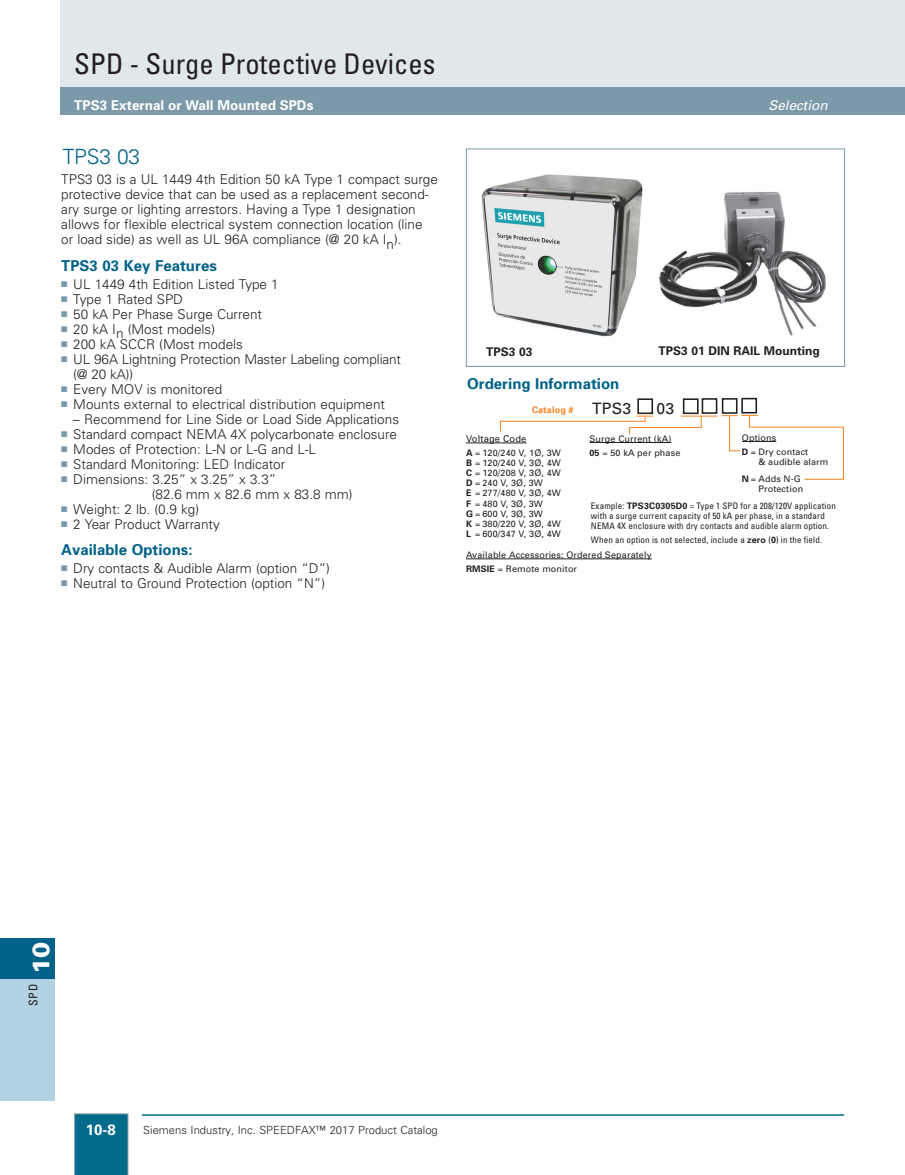
<style>
.page{position:relative;width:905px;height:1175px;background:#fff}
.page>*{position:absolute;margin:0;border:0;box-sizing:border-box;transform-origin:0 0}
.t1{font:condensed 28.5px "Univers";color:#231f20}
.t2{font:900 24px "Univers";color:#fff}
.t3{font:300 21px "Univers";letter-spacing:-.01em;color:#006288}
.t4{font:15.75px "Univers";color:#231f20}
.t5{font:700 15px "Univers";color:#006288}
.t6{font:700 15px "Univers";color:#fff}
.t7{font:300 13.5px/15px "Univers";color:#231f20}
.t8{font:700 13.5px "Univers";color:#fff}
.t9{font:italic 13.5px "Univers";color:#fff}
.t10{font:700 12px "Univers";color:#231f20}
.t11{font:condensed 12px "Univers";color:#231f20}
.t12{font:300 11.25px "Univers";color:#231f20}
.t13{font:9.45px "Univers";letter-spacing:.015em;color:#231f20}
.t14{font:9px/10.2px "Univers";letter-spacing:.015em;color:#231f20}
.t15{font:condensed 9px/10.2px "Univers";letter-spacing:.015em;color:#231f20}
.t16{font:700 9px "Univers";letter-spacing:.015em;color:#f58520}
.s1{color:#7b99a9}
.s2{font-weight:400;font-size:15.75px;color:#231f20}
.s3{font-weight:700}
.s4{font-weight:700;font-stretch:normal}
</style>
<div class="page">
<div style="left:61px;top:0;width:843px;height:115px;background:#e0e8ec"></div>
<div style="left:61px;top:88px;width:843px;height:27px;background:#7b99a9"></div>
<svg style="left:74px;top:1113px;width:54px;height:61px;background:#076e8d"></svg>
<hr style="left:142px;top:1114px;width:702px;height:1px;background:#006b8b">
<div style="left:0;top:977px;width:54px;height:123px;background:#b3d3e3"></div>
<div style="left:0;top:938px;width:54px;height:40px;background:#006288"></div>
<div style="left:701px;top:398px;width:16px;height:16px;border:2px solid #231f20"></div>
<div style="left:721px;top:398px;width:16px;height:16px;border:2px solid #231f20"></div>
<div style="left:741px;top:398px;width:16px;height:15px;border:2px solid #231f20"></div>
<hr style="left:589px;top:442px;width:82px;height:1px;background:#231f20">
<svg style="left:499px;top:415px;width:203px;height:20px"></svg>
<hr style="left:466px;top:442px;width:60px;height:1px;background:#231f20">
<hr style="left:466px;top:558px;width:185px;height:1px;background:#231f20">
<hr style="left:681px;top:415px;width:36px;height:1px;background:#f58520">
<div style="left:637px;top:398px;width:16px;height:16px;border:2px solid #231f20"></div>
<div style="left:683px;top:398px;width:15px;height:16px;border:2px solid #231f20"></div>
<svg style="left:721px;top:414px;width:123px;height:66px"></svg>
<img style="left:481px;top:174px;width:162px;height:163px">
<div style="left:466px;top:148px;width:378px;height:219px;border:1px solid #7b99a9"></div>
<img style="left:659px;top:192px;width:167px;height:144px">
<h1 class="t1" style="left:74px;top:45px;width:362px">SPD - Surge Protective Devices</h1>
<p class="t8" style="left:74px;top:96px;width:241px">TPS3 External or Wall Mounted SPDs</p>
<p class="t9" style="left:768px;top:97px;width:61px">Selection</p>
<h3 class="t3" style="left:63px;top:144px;width:79px">TPS3 03</h3>
<p class="t7" style="left:61px;top:171px;width:378px">TPS3 03 is a UL 1449 4th Edition 50 kA Type 1 compact surge protective device that can be used as a replacement second&shy;ary surge or lighting arrestors. Having a Type 1 designation allows for flexible electrical system connection location (line or load side) as well as UL 96A compliance (@ 20 kA In).</p>
<p class="t5" style="left:61px;top:255px;width:157px">TPS3 03 Key Features</p>
<p class="t7" style="left:61px;top:276px;width:219px"><span class="s1">■</span> UL 1449 4th Edition Listed Type 1</p>
<p class="t7" style="left:61px;top:291px;width:123px"><span class="s1">■</span> Type 1 Rated SPD</p>
<p class="t7" style="left:61px;top:306px;width:202px"><span class="s1">■</span> 50 kA Per Phase Surge Current</p>
<p class="t7" style="left:61px;top:321px;width:155px"><span class="s1">■</span> 20 kA In (Most models)</p>
<p class="t7" style="left:61px;top:336px;width:183px"><span class="s1">■</span> 200 kA SCCR (Most models</p>
<p class="t7" style="left:73px;top:351px;width:329px;text-indent:-12px"><span class="s1">■</span> UL 96A Lightning Protection Master Labeling compliant (@ 20 kA))</p>
<p class="t7" style="left:61px;top:381px;width:162px"><span class="s1">■</span> Every MOV is monitored</p>
<p class="t7" style="left:61px;top:396px;width:325px"><span class="s1">■</span> Mounts external to electrical distribution equipment</p>
<p class="t7" style="left:73px;top:411px;width:327px">– Recommend for Line Side or Load Side Applications</p>
<p class="t7" style="left:61px;top:426px;width:337px"><span class="s1">■</span> Standard compact NEMA 4X polycarbonate enclosure</p>
<p class="t7" style="left:61px;top:441px;width:256px"><span class="s1">■</span> Modes of Protection: L-N or L-G and L-L</p>
<p class="t7" style="left:61px;top:456px;width:225px"><span class="s1">■</span> Standard Monitoring: LED Indicator</p>
<p class="t7" style="left:152px;top:471px;width:202px;text-indent:-90px"><span class="s1">■</span> Dimensions: 3.25” x 3.25” x 3.3”<br>(82.6 mm x 82.6 mm x 83.8 mm)</p>
<p class="t7" style="left:61px;top:501px;width:139px"><span class="s1">■</span> Weight: 2 lb. (0.9 kg)</p>
<p class="t7" style="left:61px;top:516px;width:160px"><span class="s1">■</span> 2 Year Product Warranty</p>
<p class="t5" style="left:61px;top:540px;width:133px">Available Options:</p>
<p class="t7" style="left:61px;top:560px;width:270px"><span class="s1">■</span> Dry contacts &amp; Audible Alarm (option “D”)</p>
<p class="t7" style="left:61px;top:575px;width:265px"><span class="s1">■</span> Neutral to Ground Protection (option “N”)</p>
<p class="t10" style="left:486px;top:344px;width:48px">TPS3 03</p>
<p class="t5" style="left:467px;top:374px;width:154px">Ordering Information</p>
<p class="t10" style="left:658px;top:343px;width:163px">TPS3 01 DIN RAIL Mounting</p>
<p class="t16" style="left:532px;top:403px;width:101px">Catalog # <span class="s2">TPS3</span></p>
<p class="t4" style="left:656px;top:398px;width:19px">03</p>
<p class="t14" style="left:742px;top:430px;width:68px;line-height:14px">Options<br><span class="s3">D</span> = Dry contact</p>
<p class="t14" style="left:742px;top:453px;width:88px;line-height:16.8px;text-indent:16px">&amp; audible alarm<br><span class="s3">N</span> = Adds N-G</p>
<p class="t14" style="left:758px;top:483px;width:46px">Protection</p>
<p class="t14" style="left:589px;top:431px;width:92px;line-height:14px">Surge Current (kA)<br><span class="s3">05</span> = 50 kA per phase</p>
<p class="t13" style="left:466px;top:433px;width:62px">Voltage Code</p>
<p class="t14" style="left:466px;top:447px;width:96px"><span class="s3">A</span> = 120/240 V, 1Ø, 3W<br><span class="s3">B</span> = 120/240 V, 3Ø, 4W<br><span class="s3">C</span> = 120/208 V, 3Ø, 4W<br><span class="s3">D</span> = 240 V, 3Ø, 3W<br><span class="s3">E</span> = 277/480 V, 3Ø, 4W<br><span class="s3">F</span> = 480 V, 3Ø, 3W<br><span class="s3">G</span> = 600 V, 3Ø, 3W<br><span class="s3">K</span> = 380/220 V, 3Ø, 4W<br><span class="s3">L</span> = 600/347 V, 3Ø, 4W</p>
<p class="t14" style="left:466px;top:547px;width:187px;line-height:14px">Available Accessories: Ordered Separately<br><span class="s3">RMSIE</span> = Remote monitor</p>
<p class="t15" style="left:591px;top:500px;width:246px">Example: <span class="s4">TPS3C0305D0</span> = Type 1 SPD for a 208/120V application with a surge current capacity of 50 kA per phase, in a standard<br>NEMA 4X enclosure with dry contacts and audible alarm option.</p>
<p class="t15" style="left:591px;top:534px;width:232px">When an option is not selected, include a <span class="s4">zero</span> (<span class="s4">0</span>) in the field.</p>
<h2 class="t2" style="left:26px;top:974px;width:34px;rotate:-90deg">10</h2>
<p class="t11" style="left:26px;top:1005px;width:23px;rotate:-90deg">SPD</p>
<p class="t6" style="left:86px;top:1119px;width:32px">10-8</p>
<p class="t12" style="left:143px;top:1123px;width:296px">Siemens Industry, Inc. SPEEDFAX™ 2017 Product Catalog</p>
</div>
